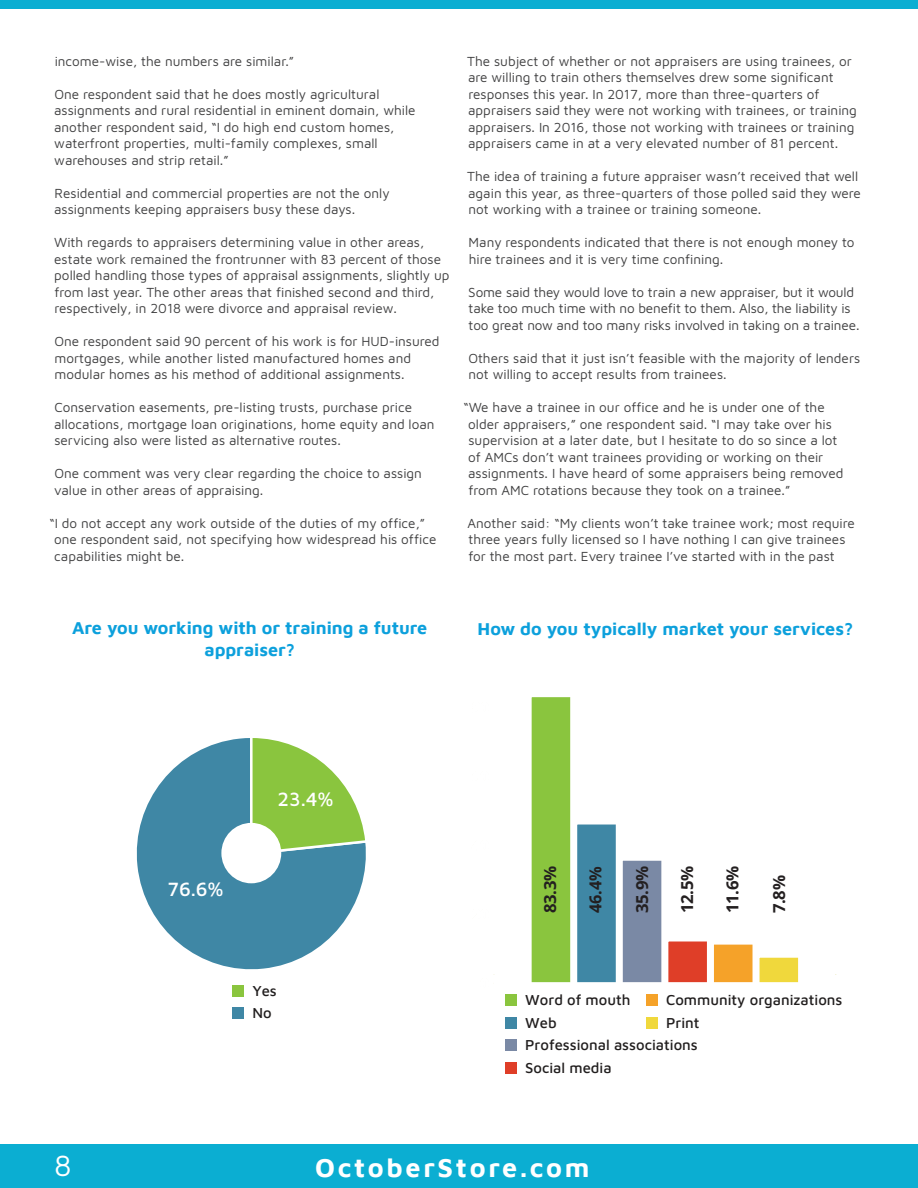
<style>
.page{position:relative;width:918px;height:1188px;background:#fff}
.page>*{position:absolute;margin:0;border:0;box-sizing:border-box;transform-origin:0 0}
.t1{font:30px "Maven Pro";color:#fff}
.t2{font:700 27px "Maven Pro";letter-spacing:.1em;color:#fff}
.t3{font:500 19.95px "Maven Pro";color:#fff}
.t4{font:700 18px/21.6px "Maven Pro";color:#0ca0dc;text-align:center}
.t5{font:700 16.65px "Open Sans";letter-spacing:-.02em;color:#231f20}
.t6{font:500 14.85px/22.5px "Maven Pro";color:#211e1e}
.t7{font:13.5px/16.5px "Maven Pro";color:#3e3e3f}
</style>
<div class="page">
<div style="left:0;top:0;width:918px;height:9px;background:#0baed2"></div>
<div style="left:0;top:1145px;width:918px;height:43px;background:#0baed2"></div>
<div style="left:232px;top:985px;width:12px;height:12px;background:#8ac53e"></div>
<div style="left:232px;top:1008px;width:12px;height:11px;background:#3f87a5"></div>
<svg style="left:136px;top:738px;width:230px;height:232px"></svg>
<svg style="left:249px;top:738px;width:117px;height:118px"></svg>
<div style="left:221px;top:823px;width:60px;height:60px;background:#fff;border-radius:50%"></div>
<div style="left:505px;top:994px;width:11px;height:12px;background:#8ac53e"></div>
<div style="left:505px;top:1017px;width:11px;height:11px;background:#3f87a5"></div>
<div style="left:505px;top:1039px;width:11px;height:12px;background:#7a89a5"></div>
<div style="left:505px;top:1062px;width:11px;height:11px;background:#df3e28"></div>
<div style="left:646px;top:994px;width:11px;height:12px;background:#f5a229"></div>
<div style="left:646px;top:1017px;width:11px;height:11px;background:#f0d83c"></div>
<svg style="left:531px;top:697px;width:268px;height:286px"></svg>
<p class="t7" style="left:55px;top:52px;width:241px">income-wise, the numbers are similar.”</p>
<p class="t7" style="left:54px;top:85px;width:363px">One respondent said that he does mostly agricultural assignments and rural residential in eminent domain, while another respondent said, “I do high end custom homes, waterfront properties, multi-family complexes, small warehouses and strip retail.”</p>
<p class="t7" style="left:54px;top:184px;width:337px">Residential and commercial properties are not the only assignments keeping appraisers busy these days.</p>
<p class="t7" style="left:54px;top:234px;width:397px">With regards to appraisers determining value in other areas, estate work remained the frontrunner with 83 percent of those polled handling those types of appraisal assignments, slightly up from last year. The other areas that finished second and third, respectively, in 2018 were divorce and appraisal review.</p>
<p class="t7" style="left:54px;top:333px;width:387px">One respondent said 90 percent of his work is for HUD-insured mortgages, while another listed manufactured homes and modular homes as his method of additional assignments.</p>
<p class="t7" style="left:54px;top:399px;width:382px">Conservation easements, pre-listing trusts, purchase price allocations, mortgage loan originations, home equity and loan servicing also were listed as alternative routes.</p>
<p class="t7" style="left:54px;top:465px;width:369px">One comment was very clear regarding the choice to assign value in other areas of appraising.</p>
<p class="t7" style="left:54px;top:514px;width:384px;text-indent:-5px">“I do not accept any work outside of the duties of my office,” one respondent said, not specifying how widespread his office capabilities might be.</p>
<p class="t7" style="left:467px;top:52px;width:391px">The subject of whether or not appraisers are using trainees, or are willing to train others themselves drew some significant responses this year. In 2017, more than three-quarters of appraisers said they were not working with trainees, or training appraisers. In 2016, those not working with trainees or training appraisers came in at a very elevated number of 81 percent.</p>
<p class="t7" style="left:467px;top:168px;width:395px">The idea of training a future appraiser wasn’t received that well again this year, as three-quarters of those polled said they were not working with a trainee or training someone.</p>
<p class="t7" style="left:469px;top:234px;width:388px">Many respondents indicated that there is not enough money to hire trainees and it is very time confining.</p>
<p class="t7" style="left:468px;top:283px;width:393px">Some said they would love to train a new appraiser, but it would take too much time with no benefit to them. Also, the liability is too great now and too many risks involved in taking on a trainee.</p>
<p class="t7" style="left:468px;top:349px;width:393px">Others said that it just isn’t feasible with the majority of lenders not willing to accept results from trainees.</p>
<p class="t7" style="left:468px;top:399px;width:377px;text-indent:-5px">“We have a trainee in our office and he is under one of the older appraisers,” one respondent said. “I may take over his supervision at a later date, but I hesitate to do so since a lot of AMCs don’t want trainees providing or working on their assignments. I have heard of some appraisers being removed from AMC rotations because they took on a trainee.”</p>
<p class="t7" style="left:468px;top:514px;width:389px">Another said: “My clients won’t take trainee work; most require three years fully licensed so I have nothing I can give trainees for the most part. Every trainee I’ve started with in the past</p>
<h3 class="t4" style="left:72px;top:617px;width:357px">Are you working with or training a future appraiser?</h3>
<h3 class="t4" style="left:478px;top:618px;width:377px">How do you typically market your services?</h3>
<h3 class="t3" style="left:168px;top:882px;width:57px">76.6%</h3>
<h3 class="t3" style="left:278px;top:792px;width:57px">23.4%</h3>
<p class="t6" style="left:252px;top:981px;width:26px">Yes<br>No</p>
<p class="t5" style="left:541px;top:913px;width:49px;rotate:-90deg">83.3%</p>
<p class="t5" style="left:586px;top:913px;width:47px;rotate:-90deg">46.4%</p>
<p class="t5" style="left:633px;top:913px;width:49px;rotate:-90deg">35.9%</p>
<p class="t5" style="left:678px;top:913px;width:49px;rotate:-90deg">12.5%</p>
<p class="t5" style="left:723px;top:913px;width:49px;rotate:-90deg">11.6%</p>
<p class="t5" style="left:770px;top:913px;width:40px;rotate:-90deg">7.8%</p>
<p class="t6" style="left:525px;top:990px;width:107px">Word of mouth</p>
<p class="t6" style="left:666px;top:990px;width:178px">Community organizations</p>
<p class="t6" style="left:525px;top:1035px;width:174px">Professional associations</p>
<p class="t6" style="left:666px;top:1013px;width:35px">Print</p>
<p class="t6" style="left:525px;top:1013px;width:33px">Web</p>
<p class="t6" style="left:525px;top:1058px;width:88px">Social media</p>
<h1 class="t1" style="left:54px;top:1148px;width:19px">8</h1>
<h2 class="t2" style="left:315px;top:1151px;width:276px">OctoberStore.com</h2>
</div>
